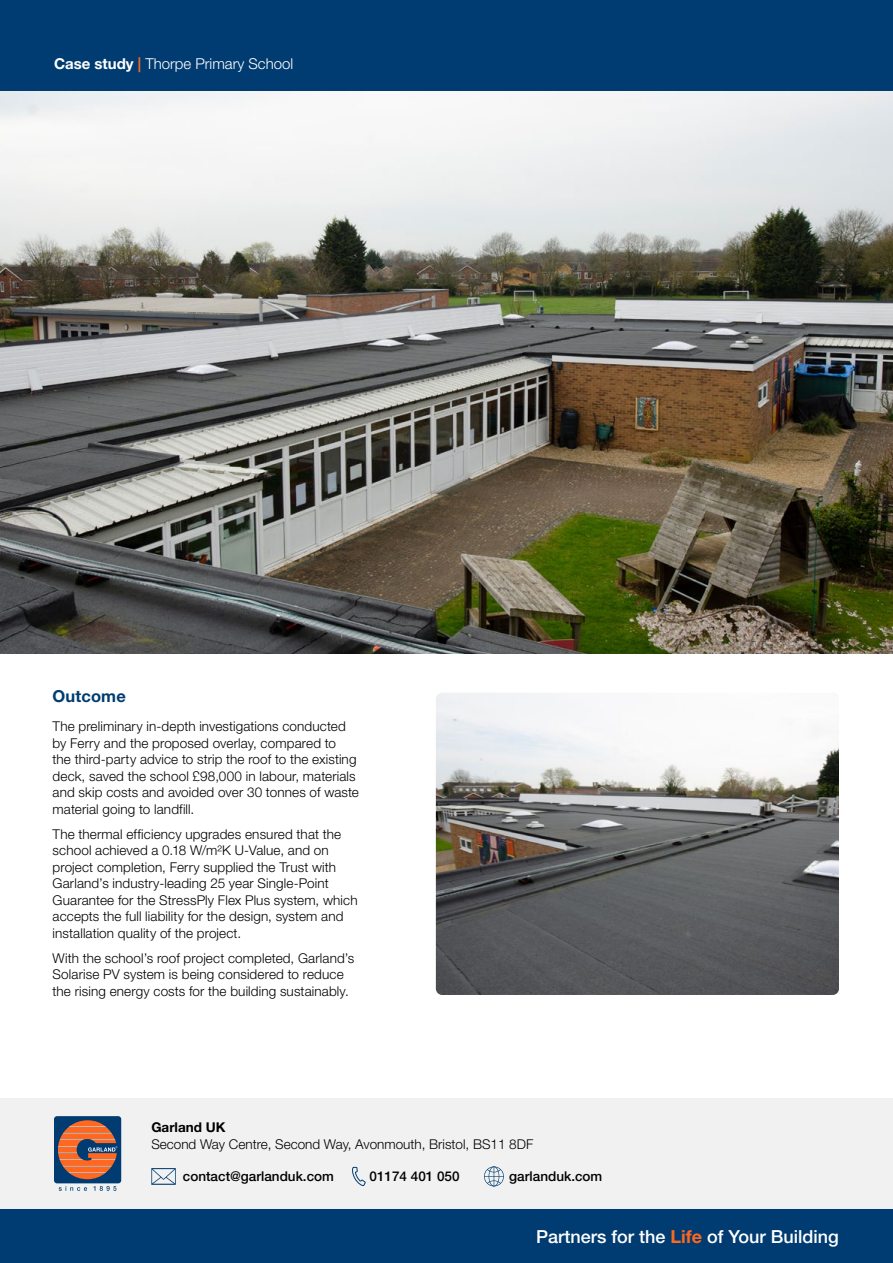
<style>
.page{position:relative;width:893px;height:1263px;background:#fff}
.page>*{position:absolute;margin:0;border:0;box-sizing:border-box;transform-origin:0 0}
.t1{font:500 18px "Helvetica Neue";color:#fff}
.t2{font:700 16.5px "Helvetica Neue";letter-spacing:.01em;color:#003c71}
.t3{font:300 15px "Helvetica Neue";color:#fff}
.t4{font:300 13.5px/16.5px "Helvetica Neue";letter-spacing:.01em;color:#000}
.t5{font:500 13.5px "Helvetica Neue";color:#000}
.t6{font:700 13.5px "Helvetica Neue";color:#000}
.s1{font-weight:700}
.s2{font-weight:700;color:#ff671f}
</style>
<div class="page">
<div style="left:0;top:1098px;width:893px;height:111px;background:#f1f1f1"></div>
<svg style="left:59px;top:1186px;width:28px;height:5px"></svg>
<svg style="left:94px;top:1186px;width:22px;height:5px"></svg>
<div style="left:54px;top:1116px;width:67px;height:67px;background:#003b71;border-radius:3px"></div>
<svg style="left:58px;top:1120px;width:59px;height:59px"></svg>
<div style="left:1px;top:1210px;width:891px;height:52px;background:#003c71"></div>
<div style="left:0;top:1209px;width:893px;height:54px;border:2px solid #003b71"></div>
<svg style="left:151px;top:1168px;width:25px;height:16px"></svg>
<svg style="left:484px;top:1166px;width:20px;height:20px"></svg>
<div style="left:0;top:0;width:893px;height:92px;background:#003c71"></div>
<img style="left:0;top:92px;width:893px;height:561px">
<svg style="left:352px;top:1166px;width:14px;height:20px"></svg>
<img style="left:436px;top:693px;width:403px;height:302px">
<p class="t3" style="left:54px;top:58px;width:241px"><span class="s1">Case study</span> <span class="s2">|</span> Thorpe Primary School</p>
<p class="t2" style="left:53px;top:689px;width:75px">Outcome</p>
<p class="t4" style="left:53px;top:719px;width:308px">The preliminary in-depth investigations conducted by Ferry and the proposed overlay, compared to<br>the third-party advice to strip the roof to the existing deck, saved the school £98,000 in labour, materials and skip costs and avoided over 30 tonnes of waste material going to landfill.</p>
<p class="t4" style="left:53px;top:827px;width:307px">The thermal efficiency upgrades ensured that the school achieved a 0.18 W/m²K U-Value, and on project completion, Ferry supplied the Trust with Garland’s industry-leading 25 year Single-Point Guarantee for the StressPly Flex Plus system, which accepts the full liability for the design, system and installation quality of the project.</p>
<p class="t4" style="left:53px;top:951px;width:303px">With the school’s roof project completed, Garland’s<br>Solarise PV system is being considered to reduce the rising energy costs for the building sustainably.</p>
<p class="t6" style="left:151px;top:1121px;width:76px">Garland UK</p>
<p class="t4" style="left:151px;top:1137px;width:383px">Second Way Centre, Second Way, Avonmouth, Bristol, BS11 8DF</p>
<p class="t5" style="left:183px;top:1171px;width:153px">contact@garlanduk.com</p>
<p class="t5" style="left:509px;top:1171px;width:95px">garlanduk.com</p>
<p class="t5" style="left:370px;top:1171px;width:92px">01174 401 050</p>
<h1 class="t1" style="left:536px;top:1229px;width:304px">Partners for the <span class="s2">Life</span> of Your Building</h1>
</div>
